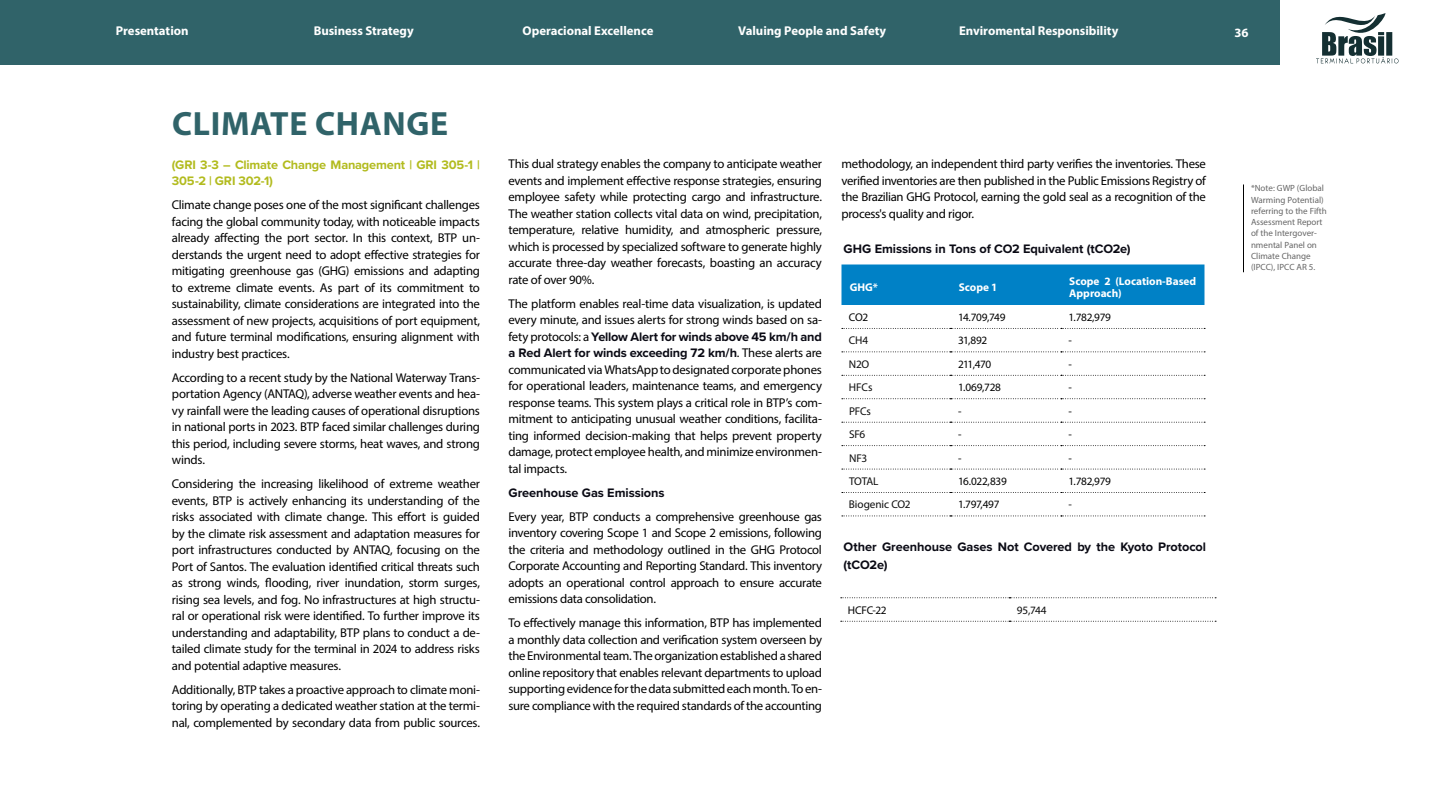
<style>
.page{position:relative;width:1440px;height:810px;background:#fff}
.page>*{position:absolute;margin:0;border:0;box-sizing:border-box;transform-origin:0 0}
.t1{font:700 33.75px "Myriad Pro";letter-spacing:.02em;color:#306369}
.t2{font:12.75px/16.5px "Myriad Pro";letter-spacing:-.02em;color:#000;text-align:justify}
.t3{font:700 12.75px/16.5px "Proxima Nova";letter-spacing:-.005em;color:#0a0a14}
.t4{font:700 12.75px "Myriad Pro";letter-spacing:-.005em;color:#fff}
.t5{font:700 12.75px/16.5px "Proxima Nova";letter-spacing:-.015em;color:#b2bb1e}
.t6{font:11.25px "Myriad Pro";letter-spacing:-.02em;color:#000}
.t7{font:11.25px "Myriad Pro";letter-spacing:-.015em;color:#0d0d0d}
.t8{font:700 11.25px/12px "Myriad Pro";color:#fff}
.t9{font:9px/11.2px "Myriad Pro";color:#666}
.s1{font-family:"Myriad Pro";font-weight:400;color:#000}
</style>
<div class="page">
<div style="left:0;top:0;width:1279px;height:65px;background:#306369"></div>
<svg style="left:1316px;top:13px;width:83px;height:50px"></svg>
<div style="left:842px;top:265px;width:362px;height:40px;background:#0081c6"></div>
<svg style="left:842px;top:327px;width:362px;height:189px"></svg>
<svg style="left:842px;top:328px;width:363px;height:1px"></svg>
<svg style="left:842px;top:352px;width:363px;height:1px"></svg>
<svg style="left:842px;top:375px;width:363px;height:1px"></svg>
<svg style="left:842px;top:398px;width:363px;height:1px"></svg>
<svg style="left:842px;top:422px;width:363px;height:1px"></svg>
<svg style="left:842px;top:445px;width:363px;height:1px"></svg>
<svg style="left:842px;top:469px;width:363px;height:1px"></svg>
<svg style="left:842px;top:492px;width:363px;height:1px"></svg>
<svg style="left:842px;top:516px;width:363px;height:1px"></svg>
<hr style="left:1243px;top:184px;width:1px;height:88px;background:#000">
<svg style="left:840px;top:597px;width:376px;height:25px"></svg>
<p class="t4" style="left:116px;top:22px;width:74px">Presentation</p>
<p class="t4" style="left:314px;top:22px;width:102px">Business Strategy</p>
<p class="t4" style="left:523px;top:22px;width:132px">Operacional Excellence</p>
<p class="t4" style="left:738px;top:22px;width:150px">Valuing People and Safety</p>
<p class="t4" style="left:959px;top:22px;width:161px">Enviromental Responsibility</p>
<p class="t4" style="left:1235px;top:25px;width:15px">36</p>
<h1 class="t1" style="left:172px;top:101px;width:277px">CLIMATE CHANGE</h1>
<p class="t5" style="left:172px;top:156px;width:310px">(GRI 3-3 – Climate Change Management | GRI 305-1 |<br>305-2 | GRI 302-1)</p>
<p class="t2" style="left:172px;top:197px;width:310px">Climate change poses one of the most significant challenges facing the global community today, with noticeable impacts already affecting the port sector. In this context, BTP un&shy;derstands the urgent need to adopt effective strategies for mitigating greenhouse gas (GHG) emissions and adapting to extreme climate events. As part of its commitment to sustainability, climate considerations are integrated into the assessment of new projects, acquisitions of port equipment, and future terminal modifications, ensuring alignment with industry best practices.</p>
<p class="t2" style="left:172px;top:369px;width:310px">According to a recent study by the National Waterway Trans&shy;portation Agency (ANTAQ), adverse weather events and hea&shy;vy rainfall were the leading causes of operational disruptions in national ports in 2023. BTP faced similar challenges during this period, including severe storms, heat waves, and strong winds.</p>
<p class="t2" style="left:172px;top:476px;width:310px">Considering the increasing likelihood of extreme weather events, BTP is actively enhancing its understanding of the risks associated with climate change. This effort is guided by the climate risk assessment and adaptation measures for port infrastructures conducted by ANTAQ, focusing on the Port of Santos. The evaluation identified critical threats such as strong winds, flooding, river inundation, storm surges, rising sea levels, and fog. No infrastructures at high structu&shy;ral or operational risk were identified. To further improve its understanding and adaptability, BTP plans to conduct a de&shy;tailed climate study for the terminal in 2024 to address risks and potential adaptive measures.</p>
<p class="t2" style="left:172px;top:681px;width:310px">Additionally, BTP takes a proactive approach to climate moni&shy;toring by operating a dedicated weather station at the termi&shy;nal, complemented by secondary data from public sources.</p>
<p class="t2" style="left:509px;top:155px;width:315px">This dual strategy enables the company to anticipate weather events and implement effective response strategies, ensuring employee safety while protecting cargo and infrastructure.<br>The weather station collects vital data on wind, precipitation, temperature, relative humidity, and atmospheric pressure, which is processed by specialized software to generate highly accurate three-day weather forecasts, boasting an accuracy rate of over 90%.</p>
<p class="t2" style="left:509px;top:295px;width:315px">The platform enables real-time data visualization, is updated every minute, and issues alerts for strong winds based on sa-</p>
<p class="t3" style="left:509px;top:328px;width:315px"><span class="s1">fety protocols: a</span> Yellow Alert for winds above 45 km/h and a Red Alert for winds exceeding 72 km/h<span class="s1">. These alerts are</span></p>
<p class="t2" style="left:509px;top:361px;width:315px">communicated via WhatsApp to designated corporate phones for operational leaders, maintenance teams, and emergency response teams. This system plays a critical role in BTP’s com&shy;mitment to anticipating unusual weather conditions, facilita&shy;ting informed decision-making that helps prevent property damage, protect employee health, and minimize environmen&shy;tal impacts.</p>
<p class="t3" style="left:509px;top:484px;width:158px">Greenhouse Gas Emissions</p>
<p class="t2" style="left:509px;top:508px;width:315px">Every year, BTP conducts a comprehensive greenhouse gas inventory covering Scope 1 and Scope 2 emissions, following the criteria and methodology outlined in the GHG Protocol Corporate Accounting and Reporting Standard. This inventory adopts an operational control approach to ensure accurate emissions data consolidation.</p>
<p class="t2" style="left:509px;top:614px;width:315px">To effectively manage this information, BTP has implemented a monthly data collection and verification system overseen by the Environmental team. The organization established a shared online repository that enables relevant departments to upload supporting evidence for the data submitted each month. To en&shy;sure compliance with the required standards of the accounting</p>
<p class="t2" style="left:842px;top:155px;width:366px">methodology, an independent third party verifies the inventories. These verified inventories are then published in the Public Emissions Registry of the Brazilian GHG Protocol, earning the gold seal as a recognition of the process's quality and rigor.</p>
<p class="t3" style="left:844px;top:240px;width:289px">GHG Emissions in Tons of CO2 Equivalent (tCO2e)</p>
<p class="t8" style="left:850px;top:281px;width:30px">GHG*</p>
<p class="t8" style="left:959px;top:281px;width:40px">Scope 1</p>
<p class="t8" style="left:1069px;top:275px;width:128px">Scope 2 (Location-Based<br>Approach)</p>
<p class="t6" style="left:849px;top:310px;width:21px">CO2</p>
<p class="t6" style="left:958px;top:310px;width:49px">14.709,749</p>
<p class="t6" style="left:1069px;top:310px;width:44px">1.782,979</p>
<p class="t7" style="left:849px;top:334px;width:21px">CH4</p>
<p class="t6" style="left:958px;top:334px;width:31px">31,892</p>
<p class="t6" style="left:1069px;top:334px;width:5px">-</p>
<p class="t7" style="left:849px;top:357px;width:22px">N2O</p>
<p class="t6" style="left:958px;top:357px;width:35px">211,470</p>
<p class="t6" style="left:1069px;top:357px;width:5px">-</p>
<p class="t7" style="left:849px;top:381px;width:25px">HFCs</p>
<p class="t6" style="left:958px;top:381px;width:45px">1.069,728</p>
<p class="t6" style="left:1069px;top:381px;width:5px">-</p>
<p class="t7" style="left:849px;top:404px;width:23px">PFCs</p>
<p class="t6" style="left:958px;top:404px;width:5px">-</p>
<p class="t6" style="left:1069px;top:404px;width:5px">-</p>
<p class="t7" style="left:849px;top:427px;width:18px">SF6</p>
<p class="t6" style="left:958px;top:427px;width:5px">-</p>
<p class="t6" style="left:1069px;top:427px;width:5px">-</p>
<p class="t7" style="left:849px;top:451px;width:20px">NF3</p>
<p class="t6" style="left:958px;top:451px;width:5px">-</p>
<p class="t6" style="left:1069px;top:451px;width:5px">-</p>
<p class="t7" style="left:849px;top:474px;width:31px">TOTAL</p>
<p class="t6" style="left:958px;top:474px;width:50px">16.022,839</p>
<p class="t6" style="left:1069px;top:474px;width:44px">1.782,979</p>
<p class="t7" style="left:849px;top:498px;width:63px">Biogenic CO2</p>
<p class="t6" style="left:958px;top:498px;width:43px">1.797,497</p>
<p class="t7" style="left:1069px;top:498px;width:5px">-</p>
<p class="t3" style="left:844px;top:538px;width:364px;line-height:18px">Other Greenhouse Gases Not Covered by the Kyoto Protocol (tCO2e)</p>
<p class="t6" style="left:848px;top:603px;width:40px">HCFC-22</p>
<p class="t7" style="left:1017px;top:603px;width:31px">95,744</p>
<p class="t9" style="left:1251px;top:182px;width:77px">*Note: GWP (Global<br>Warming Potential) referring to the Fifth<br>Assessment Report of the Intergover&shy;nmental Panel on<br>Climate Change (IPCC), IPCC AR 5.</p>
</div>
